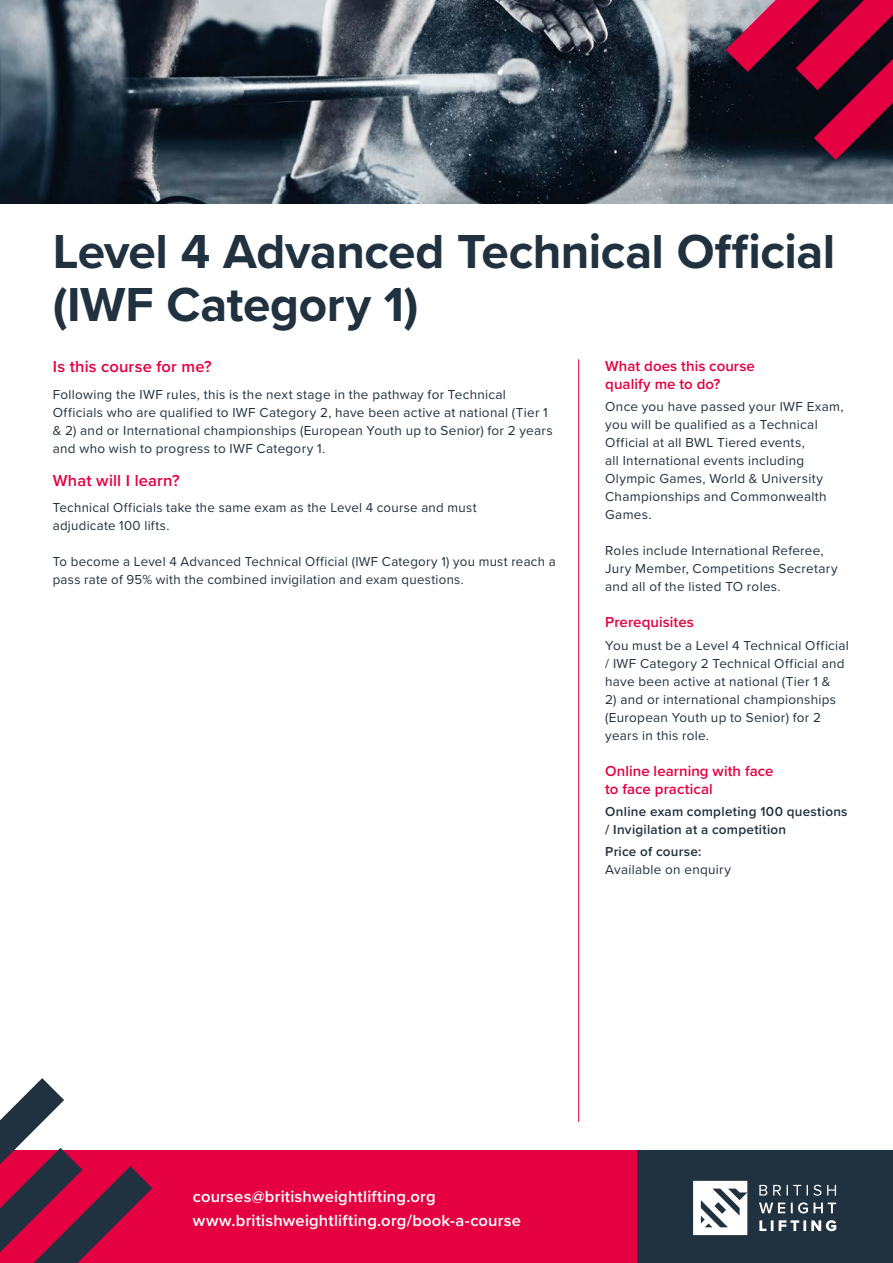
<style>
.page{position:relative;width:893px;height:1263px;background:#fff}
.page>*{position:absolute;margin:0;border:0;box-sizing:border-box;transform-origin:0 0}
.t1{font:700 49.5px/52.5px "Proxima Nova";letter-spacing:-.01em;color:#20313f}
.t2{font:600 16.5px/23.2px "Proxima Nova";letter-spacing:.01em;color:#fff}
.t3{font:600 16.5px "Proxima Nova";letter-spacing:.01em;color:#e40041}
.t4{font:600 15px/18px "Proxima Nova";letter-spacing:.005em;color:#e40041}
.t5{font:13.5px/18px "Proxima Nova";letter-spacing:.02em;color:#20313f}
.t6{font:600 13.5px/18px "Proxima Nova";letter-spacing:.02em;color:#20313f}
</style>
<div class="page">
<img style="left:0;top:0;width:893px;height:203px">
<svg style="left:726px;top:0;width:167px;height:160px;background:#5a112d"></svg>
<div style="left:636px;top:1150px;width:257px;height:113px;background:#20313f"></div>
<div style="left:0;top:1150px;width:636px;height:113px;background:#e40041"></div>
<hr style="left:578px;top:359px;width:1px;height:763px;background:#e40041">
<svg style="left:693px;top:1181px;width:143px;height:54px"></svg>
<svg style="left:0;top:1078px;width:152px;height:185px"></svg>
<h1 class="t1" style="left:53px;top:225px;width:784px">Level 4 Advanced Technical Official (IWF Category 1)</h1>
<p class="t4" style="left:605px;top:357px;width:151px">What does this course qualify me to do?</p>
<p class="t5" style="left:605px;top:397px;width:240px">Once you have passed your IWF Exam, you will be qualified as a Technical<br>Official at all BWL Tiered events,<br>all International events including<br>Olympic Games, World &amp; University<br>Championships and Commonwealth<br>Games.</p>
<p class="t5" style="left:605px;top:541px;width:234px">Roles include International Referee,<br>Jury Member, Competitions Secretary and all of the listed TO roles.</p>
<p class="t4" style="left:605px;top:613px;width:90px">Prerequisites</p>
<p class="t5" style="left:605px;top:636px;width:245px">You must be a Level 4 Technical Official / IWF Category 2 Technical Official and have been active at national (Tier 1 &amp;</p>
<p class="t5" style="left:605px;top:690px;width:232px">2) and or international championships (European Youth up to Senior) for 2 years in this role.</p>
<p class="t4" style="left:605px;top:761px;width:170px">Online learning with face to face practical</p>
<p class="t6" style="left:605px;top:802px;width:244px">Online exam completing 100 questions / Invigilation at a competition</p>
<p class="t6" style="left:605px;top:842px;width:98px">Price of course:</p>
<p class="t5" style="left:605px;top:860px;width:127px">Available on enquiry</p>
<p class="t3" style="left:53px;top:355px;width:161px">Is this course for me?</p>
<p class="t5" style="left:53px;top:385px;width:501px">Following the IWF rules, this is the next stage in the pathway for Technical Officials who are qualified to IWF Category 2, have been active at national (Tier 1 &amp; 2) and or International championships (European Youth up to Senior) for 2 years and who wish to progress to IWF Category 1.</p>
<p class="t3" style="left:53px;top:468px;width:128px">What will I learn?</p>
<p class="t5" style="left:53px;top:498px;width:425px">Technical Officials take the same exam as the Level 4 course and must adjudicate 100 lifts.</p>
<p class="t5" style="left:53px;top:552px;width:504px">To become a Level 4 Advanced Technical Official (IWF Category 1) you must reach a pass rate of 95% with the combined invigilation and exam questions.</p>
<p class="t2" style="left:193px;top:1185px;width:330px">courses@britishweightlifting.org www.britishweightlifting.org/book-a-course</p>
</div>
